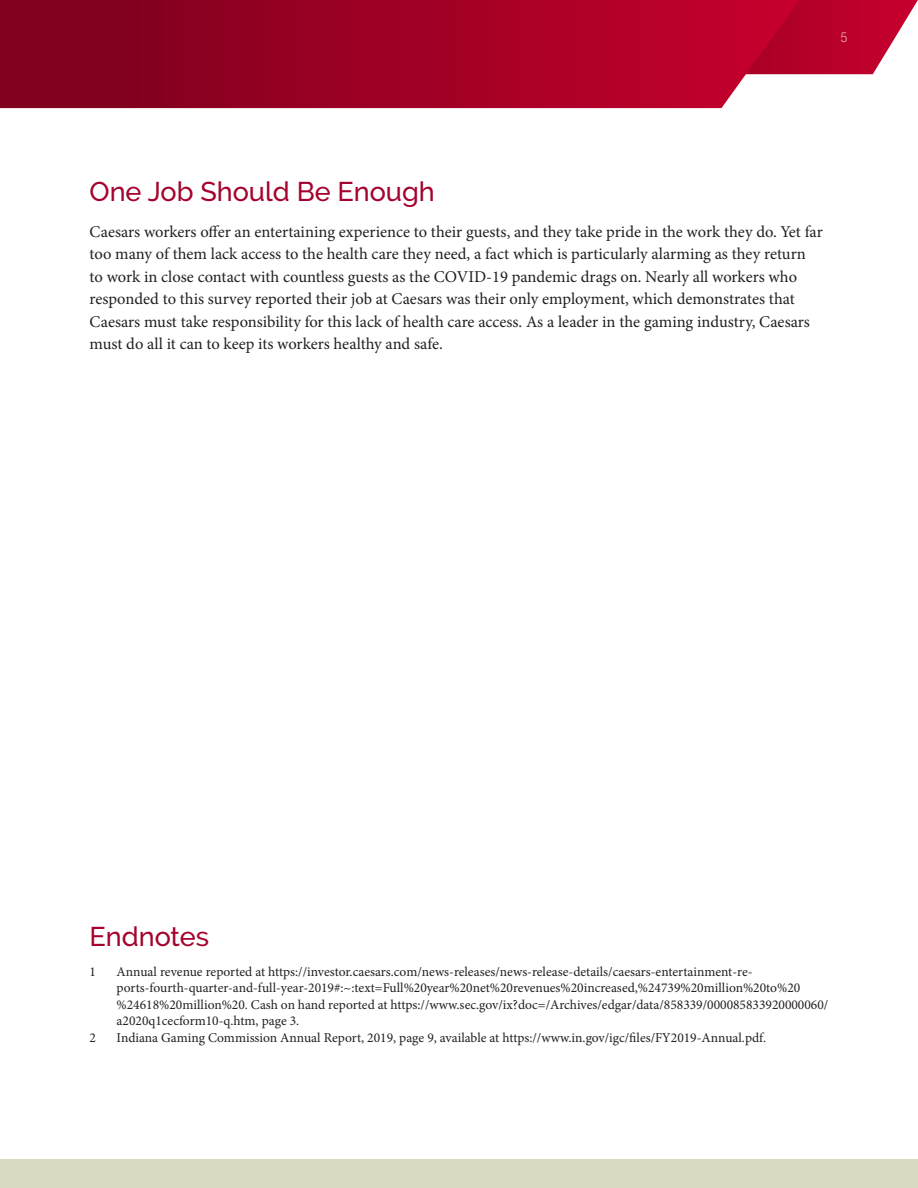
<style>
.page{position:relative;width:918px;height:1188px;background:#fff}
.page>*{position:absolute;margin:0;border:0;box-sizing:border-box;transform-origin:0 0}
.head1{font:500 27px "Raleway";color:#a4032d}
.t1{font:16.5px/22.5px "Minion Pro";color:#231f20}
.t2{font:13.5px/16.5px "Minion Pro";color:#231f20}
.t3{font:100 condensed 13.5px "Helvetica Neue LT Std";color:#fff}
</style>
<div class="page">
<div style="left:0;top:1160px;width:918px;height:28px;background:#dadac0"></div>
<svg style="left:800px;top:0;width:118px;height:74px"></svg>
<svg style="left:0;top:0;width:800px;height:108px;background:#a0062a"></svg>
<p class="t3" style="left:841px;top:29px;width:8px">5</p>
<p class="head1" style="left:90px;top:176px;width:347px">One Job Should Be Enough</p>
<p class="t1" style="left:90px;top:220px;width:735px">Caesars workers offer an entertaining experience to their guests, and they take pride in the work they do. Yet far too many of them lack access to the health care they need, a fact which is particularly alarming as they return to work in close contact with countless guests as the COVID-19 pandemic drags on. Nearly all workers who responded to this survey reported their job at Caesars was their only employment, which demonstrates that Caesars must take responsibility for this lack of health care access. As a leader in the gaming industry, Caesars must do all it can to keep its workers healthy and safe.</p>
<p class="head1" style="left:90px;top:920px;width:121px">Endnotes</p>
<p class="t2" style="left:90px;top:963px;width:8px">1</p>
<p class="t2" style="left:117px;top:963px;width:713px">Annual revenue reported at https://investor.caesars.com/news-releases/news-release-details/caesars-entertainment-re&shy;ports-fourth-quarter-and-full-year-2019#:~:text=Full%20year%20net%20revenues%20increased,%24739%20million%20to%20 %24618%20million%20. Cash on hand reported at https://www.sec.gov/ix?doc=/Archives/edgar/data/858339/000085833920000060/ a2020q1cecform10-q.htm, page 3.</p>
<p class="t2" style="left:90px;top:1029px;width:8px">2</p>
<p class="t2" style="left:117px;top:1029px;width:651px">Indiana Gaming Commission Annual Report, 2019, page 9, available at https://www.in.gov/igc/files/FY2019-Annual.pdf.</p>
</div>
